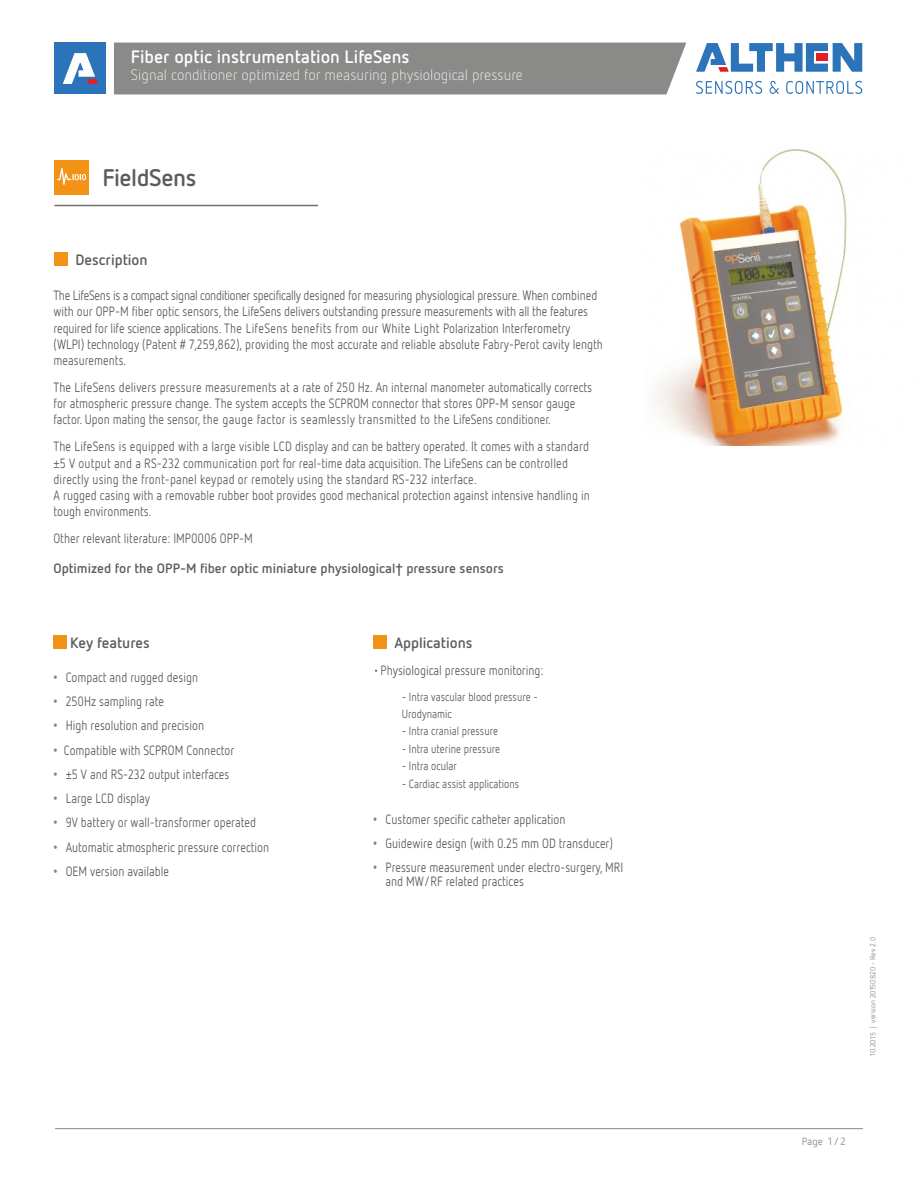
<style>
.page{position:relative;width:918px;height:1188px;background:#fff}
.page>*{position:absolute;margin:0;border:0;box-sizing:border-box;transform-origin:0 0}
.t1{font:700 24px "Netto OT";letter-spacing:-.02em;color:#5c5c5b}
.t2{font:700 18px "Netto OT";color:#fefefe}
.t3{font:300 15px "Netto OT";color:#fefefe}
.t4{font:700 15px "Netto OT";color:#5c5c5b}
.t5{font:13.5px/16.2px "Netto OT";color:#5c5c5b;scale:.85 1}
.t6{font:700 13.5px "Netto OT";color:#5c5c5b}
.t7{font:12px/17.4px "Netto OT";color:#5c5c5b;scale:.85 1}
.t8{font:10.5px "Netto OT";color:#8a8a89}
.t9{font:7.5px "Netto OT";color:#8a8a89}
.s1{font-family:"Arial";color:#7f8589}
</style>
<div class="page">
<div style="left:54px;top:252px;width:14px;height:13px;background:#f39315"></div>
<svg style="left:696px;top:81px;width:66px;height:13px"></svg>
<svg style="left:770px;top:81px;width:9px;height:13px"></svg>
<svg style="left:786px;top:81px;width:76px;height:13px"></svg>
<svg style="left:696px;top:43px;width:166px;height:29px"></svg>
<div style="left:114px;top:43px;width:572px;height:51px;background:#8a8a89"></div>
<div style="left:54px;top:43px;width:52px;height:51px;background:#2b74b9"></div>
<svg style="left:63px;top:53px;width:35px;height:31px"></svg>
<hr style="left:54px;top:205px;width:264px;height:1px;background:#737272">
<div style="left:54px;top:160px;width:34px;height:34px;background:#f39315"></div>
<svg style="left:57px;top:168px;width:29px;height:17px"></svg>
<img style="left:655px;top:148px;width:192px;height:297px">
<div style="left:53px;top:635px;width:14px;height:14px;background:#f39315"></div>
<hr style="left:55px;top:1128px;width:808px;height:1px;background:#8a8a89">
<div style="left:373px;top:635px;width:14px;height:14px;background:#f39315"></div>
<h2 class="t2" style="left:131px;top:49px;width:280px">Fiber optic instrumentation LifeSens</h2>
<p class="t3" style="left:131px;top:68px;width:394px">Signal conditioner optimized for measuring physiological pressure</p>
<h1 class="t1" style="left:102px;top:168px;width:96px">FieldSens</h1>
<p class="t4" style="left:75px;top:253px;width:74px">Description</p>
<p class="t5" style="left:53px;top:288px;width:648px">The LifeSens is a compact signal conditioner specifically designed for measuring physiological pressure. When combined with our OPP-M fiber optic sensors, the LifeSens delivers outstanding pressure measurements with all the features required for life science applications. The LifeSens benefits from our White Light Polarization Interferometry (WLPI) technology (Patent # 7,259,862), providing the most accurate and reliable absolute Fabry-Perot cavity length measurements.</p>
<p class="t5" style="left:53px;top:380px;width:635px">The LifeSens delivers pressure measurements at a rate of 250 Hz. An internal manometer automatically corrects for atmospheric pressure change. The system accepts the SCPROM connector that stores OPP-M sensor gauge factor. Upon mating the sensor, the gauge factor is seamlessly transmitted to the LifeSens conditioner.</p>
<p class="t5" style="left:53px;top:440px;width:632px">The LifeSens is equipped with a large visible LCD display and can be battery operated. It comes with a standard ±5 V output and a RS-232 communication port for real-time data acquisition. The LifeSens can be controlled directly using the front-panel keypad or remotely using the standard RS-232 interface.<br>A rugged casing with a removable rubber boot provides good mechanical protection against intensive handling in tough environments.</p>
<p class="t5" style="left:53px;top:531px;width:236px">Other relevant literature: IMP0006 OPP-M</p>
<p class="t6" style="left:53px;top:563px;width:452px">Optimized for the OPP-M fiber optic miniature physiological† pressure sensors</p>
<p class="t4" style="left:70px;top:636px;width:81px">Key features</p>
<p class="t5" style="left:53px;top:670px;width:172px"><span class="s1">•</span> Compact and rugged design</p>
<p class="t5" style="left:53px;top:694px;width:132px"><span class="s1">•</span> 250Hz sampling rate</p>
<p class="t5" style="left:53px;top:718px;width:179px"><span class="s1">•</span> High resolution and precision</p>
<p class="t5" style="left:53px;top:743px;width:214px"><span class="s1">•</span> Compatible with SCPROM Connector</p>
<p class="t5" style="left:53px;top:767px;width:209px"><span class="s1">•</span> ±5 V and RS-232 output interfaces</p>
<p class="t5" style="left:53px;top:791px;width:115px"><span class="s1">•</span> Large LCD display</p>
<p class="t5" style="left:53px;top:816px;width:240px"><span class="s1">•</span> 9V battery or wall-transformer operated</p>
<p class="t5" style="left:53px;top:840px;width:255px"><span class="s1">•</span> Automatic atmospheric pressure correction</p>
<p class="t5" style="left:53px;top:864px;width:138px"><span class="s1">•</span> OEM version available</p>
<p class="t4" style="left:394px;top:636px;width:80px">Applications</p>
<p class="t5" style="left:373px;top:663px;width:202px">• Physiological pressure monitoring:</p>
<p class="t7" style="left:402px;top:688px;width:162px">- Intra vascular blood pressure -<br>Urodynamic</p>
<p class="t7" style="left:402px;top:723px;width:115px">- Intra cranial pressure</p>
<p class="t7" style="left:402px;top:741px;width:117px">- Intra uterine pressure</p>
<p class="t7" style="left:402px;top:758px;width:66px">- Intra ocular</p>
<p class="t7" style="left:402px;top:775px;width:140px">- Cardiac assist applications</p>
<p class="t5" style="left:373px;top:812px;width:228px"><span class="s1">•</span> Customer specific catheter application</p>
<p class="t5" style="left:373px;top:836px;width:284px"><span class="s1">•</span> Guidewire design (with 0.25 mm OD transducer)</p>
<p class="t5" style="left:385px;top:862px;width:281px;line-height:13.5px;text-indent:-12px"><span class="s1">•</span> Pressure measurement under electro-surgery, MRI and MW/RF related practices</p>
<p class="t9" style="left:870px;top:1056px;width:121px;rotate:-90deg">10.2015 | version 20150820 - Rev 2.0</p>
<p class="t8" style="left:802px;top:1137px;width:45px">Page 1/ 2</p>
</div>
